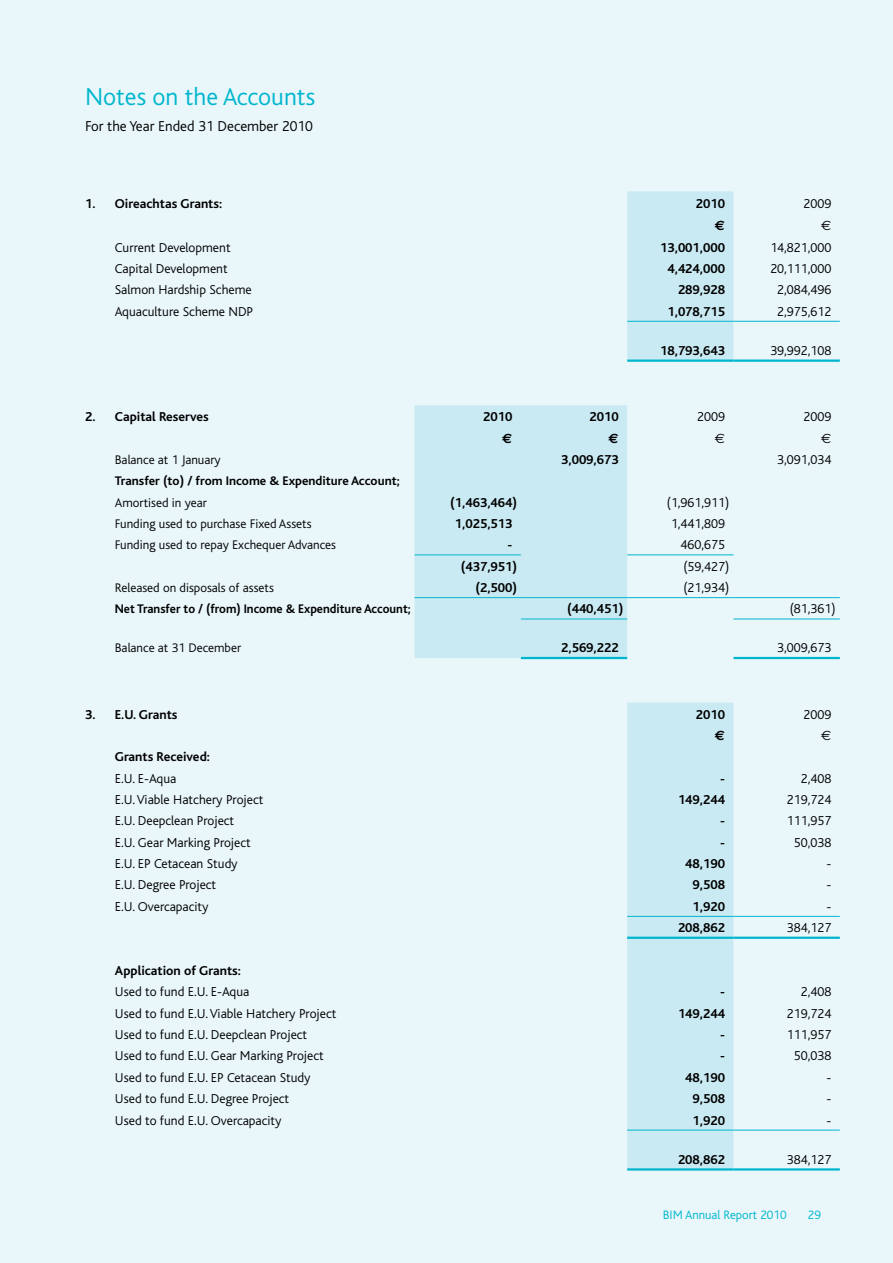
<style>
.page{position:relative;width:893px;height:1263px;background:#e9f6fa}
.page>*{position:absolute;margin:0;border:0;box-sizing:border-box;transform-origin:0 0}
.t1{font:300 25.5px "Bliss";color:#00b6ce}
.t2{font:300 15px "Bliss";color:#000}
.t3{font:300 13.5px "Bliss";color:#000}
.t4{font:700 13.5px "Bliss";color:#000}
.t5{font:700 13.5px "Euro Sans";color:#000}
.t6{font:13.5px "Euro Sans";color:#000}
.t7{font:300 13.05px "Bliss";color:#000}
.t8{font:700 13.05px "Bliss";color:#000;scale:.96 1}
.t9{font:700 13.05px "Bliss";color:#000}
.t10{font:300 12.75px "Bliss";color:#00b6ce}
</style>
<div class="page">
<div style="left:627px;top:191px;width:106px;height:168px;background:#caeaf3"></div>
<hr style="left:627px;top:321px;width:106px;height:1px;background:#00b6ce">
<hr style="left:627px;top:359px;width:106px;height:3px;background:#00b6ce">
<hr style="left:733px;top:321px;width:107px;height:1px;background:#00b6ce">
<hr style="left:733px;top:359px;width:107px;height:3px;background:#00b6ce">
<div style="left:415px;top:405px;width:212px;height:253px;background:#caeaf3"></div>
<hr style="left:415px;top:554px;width:106px;height:1px;background:#00b6ce">
<hr style="left:627px;top:554px;width:106px;height:1px;background:#00b6ce">
<hr style="left:415px;top:597px;width:106px;height:1px;background:#00b6ce">
<hr style="left:521px;top:597px;width:106px;height:1px;background:#00b6ce">
<hr style="left:627px;top:597px;width:106px;height:1px;background:#00b6ce">
<hr style="left:733px;top:597px;width:107px;height:1px;background:#00b6ce">
<hr style="left:521px;top:619px;width:106px;height:1px;background:#00b6ce">
<hr style="left:521px;top:657px;width:106px;height:2px;background:#00b6ce">
<hr style="left:733px;top:619px;width:107px;height:1px;background:#00b6ce">
<hr style="left:733px;top:657px;width:107px;height:2px;background:#00b6ce">
<div style="left:627px;top:703px;width:106px;height:465px;background:#caeaf3"></div>
<hr style="left:627px;top:916px;width:106px;height:1px;background:#00b6ce">
<hr style="left:733px;top:916px;width:107px;height:1px;background:#00b6ce">
<hr style="left:627px;top:937px;width:106px;height:2px;background:#00b6ce">
<hr style="left:733px;top:937px;width:107px;height:2px;background:#00b6ce">
<hr style="left:627px;top:1130px;width:106px;height:1px;background:#00b6ce">
<hr style="left:627px;top:1168px;width:106px;height:2px;background:#00b6ce">
<hr style="left:733px;top:1130px;width:107px;height:1px;background:#00b6ce">
<hr style="left:733px;top:1168px;width:107px;height:2px;background:#00b6ce">
<h1 class="t1" style="left:85px;top:83px;width:232px">Notes on the Accounts</h1>
<p class="t2" style="left:85px;top:118px;width:229px">For the Year Ended 31 December 2010</p>
<p class="t4" style="left:85px;top:197px;width:139px">1. Oireachtas Grants:</p>
<p class="t4" style="left:696px;top:197px;width:31px">2010</p>
<p class="t3" style="left:803px;top:196px;width:29px">2009</p>
<p class="t5" style="left:715px;top:218px;width:12px">€</p>
<p class="t6" style="left:821px;top:218px;width:12px">€</p>
<p class="t3" style="left:115px;top:240px;width:117px">Current Development</p>
<p class="t4" style="left:660px;top:240px;width:66px">13,001,000</p>
<p class="t3" style="left:770px;top:240px;width:62px">14,821,000</p>
<p class="t3" style="left:115px;top:261px;width:114px">Capital Development</p>
<p class="t4" style="left:668px;top:262px;width:59px">4,424,000</p>
<p class="t3" style="left:770px;top:261px;width:62px">20,111,000</p>
<p class="t3" style="left:115px;top:283px;width:138px">Salmon Hardship Scheme</p>
<p class="t4" style="left:678px;top:283px;width:49px">289,928</p>
<p class="t3" style="left:777px;top:283px;width:56px">2,084,496</p>
<p class="t3" style="left:115px;top:304px;width:140px">Aquaculture Scheme NDP</p>
<p class="t4" style="left:668px;top:304px;width:59px">1,078,715</p>
<p class="t3" style="left:777px;top:304px;width:56px">2,975,612</p>
<p class="t4" style="left:660px;top:344px;width:66px">18,793,643</p>
<p class="t3" style="left:770px;top:344px;width:62px">39,992,108</p>
<p class="t4" style="left:85px;top:410px;width:125px">2. Capital Reserves</p>
<p class="t4" style="left:483px;top:410px;width:31px">2010</p>
<p class="t4" style="left:589px;top:410px;width:31px">2010</p>
<p class="t3" style="left:697px;top:410px;width:29px">2009</p>
<p class="t3" style="left:803px;top:410px;width:29px">2009</p>
<p class="t5" style="left:502px;top:430px;width:12px">€</p>
<p class="t5" style="left:609px;top:430px;width:12px">€</p>
<p class="t6" style="left:715px;top:430px;width:12px">€</p>
<p class="t6" style="left:821px;top:430px;width:12px">€</p>
<p class="t7" style="left:115px;top:453px;width:107px">Balance at 1 January</p>
<p class="t4" style="left:561px;top:452px;width:59px">3,009,673</p>
<p class="t3" style="left:777px;top:452px;width:56px">3,091,034</p>
<p class="t9" style="left:115px;top:474px;width:286px">Transfer (to) / from Income &amp; Expenditure Account;</p>
<p class="t7" style="left:115px;top:495px;width:94px">Amortised in year</p>
<p class="t4" style="left:450px;top:495px;width:68px">(1,463,464)</p>
<p class="t3" style="left:667px;top:495px;width:64px">(1,961,911)</p>
<p class="t7" style="left:115px;top:517px;width:198px">Funding used to purchase Fixed Assets</p>
<p class="t4" style="left:455px;top:516px;width:59px">1,025,513</p>
<p class="t3" style="left:671px;top:516px;width:56px">1,441,809</p>
<p class="t7" style="left:115px;top:538px;width:223px">Funding used to repay Exchequer Advances</p>
<p class="t4" style="left:507px;top:538px;width:6px">-</p>
<p class="t3" style="left:681px;top:538px;width:46px">460,675</p>
<p class="t4" style="left:461px;top:559px;width:58px">(437,951)</p>
<p class="t3" style="left:683px;top:559px;width:47px">(59,427)</p>
<p class="t7" style="left:115px;top:581px;width:161px">Released on disposals of assets</p>
<p class="t4" style="left:475px;top:581px;width:43px">(2,500)</p>
<p class="t3" style="left:683px;top:580px;width:47px">(21,934)</p>
<p class="t8" style="left:115px;top:602px;width:310px">Net Transfer to / (from) Income &amp; Expenditure Account;</p>
<p class="t4" style="left:567px;top:602px;width:58px">(440,451)</p>
<p class="t3" style="left:790px;top:602px;width:47px">(81,361)</p>
<p class="t7" style="left:115px;top:641px;width:128px">Balance at 31 December</p>
<p class="t4" style="left:561px;top:641px;width:59px">2,569,222</p>
<p class="t3" style="left:777px;top:641px;width:56px">3,009,673</p>
<p class="t4" style="left:85px;top:707px;width:94px">3. E.U. Grants</p>
<p class="t4" style="left:696px;top:707px;width:31px">2010</p>
<p class="t3" style="left:803px;top:707px;width:29px">2009</p>
<p class="t5" style="left:715px;top:727px;width:12px">€</p>
<p class="t6" style="left:821px;top:727px;width:12px">€</p>
<p class="t4" style="left:115px;top:750px;width:97px">Grants Received:</p>
<p class="t3" style="left:115px;top:771px;width:63px">E.U. E-Aqua</p>
<p class="t4" style="left:720px;top:771px;width:6px">-</p>
<p class="t3" style="left:801px;top:771px;width:32px">2,408</p>
<p class="t3" style="left:115px;top:792px;width:150px">E.U. Viable Hatchery Project</p>
<p class="t4" style="left:678px;top:792px;width:49px">149,244</p>
<p class="t3" style="left:787px;top:792px;width:46px">219,724</p>
<p class="t3" style="left:115px;top:814px;width:121px">E.U. Deepclean Project</p>
<p class="t4" style="left:720px;top:814px;width:6px">-</p>
<p class="t3" style="left:787px;top:814px;width:46px">111,957</p>
<p class="t3" style="left:115px;top:835px;width:137px">E.U. Gear Marking Project</p>
<p class="t4" style="left:720px;top:835px;width:6px">-</p>
<p class="t3" style="left:794px;top:835px;width:39px">50,038</p>
<p class="t3" style="left:115px;top:856px;width:124px">E.U. EP Cetacean Study</p>
<p class="t4" style="left:685px;top:857px;width:41px">48,190</p>
<p class="t3" style="left:826px;top:856px;width:6px">-</p>
<p class="t3" style="left:115px;top:878px;width:103px">E.U. Degree Project</p>
<p class="t4" style="left:693px;top:878px;width:34px">9,508</p>
<p class="t3" style="left:826px;top:878px;width:6px">-</p>
<p class="t3" style="left:115px;top:899px;width:95px">E.U. Overcapacity</p>
<p class="t4" style="left:693px;top:899px;width:34px">1,920</p>
<p class="t3" style="left:826px;top:899px;width:6px">-</p>
<p class="t4" style="left:678px;top:921px;width:49px">208,862</p>
<p class="t3" style="left:787px;top:921px;width:46px">384,127</p>
<p class="t4" style="left:115px;top:963px;width:128px">Application of Grants:</p>
<p class="t3" style="left:115px;top:985px;width:136px">Used to fund E.U. E-Aqua</p>
<p class="t4" style="left:720px;top:985px;width:6px">-</p>
<p class="t3" style="left:801px;top:985px;width:32px">2,408</p>
<p class="t3" style="left:115px;top:1006px;width:223px">Used to fund E.U. Viable Hatchery Project</p>
<p class="t4" style="left:678px;top:1006px;width:49px">149,244</p>
<p class="t3" style="left:787px;top:1006px;width:46px">219,724</p>
<p class="t3" style="left:115px;top:1027px;width:194px">Used to fund E.U. Deepclean Project</p>
<p class="t4" style="left:720px;top:1028px;width:6px">-</p>
<p class="t3" style="left:787px;top:1027px;width:46px">111,957</p>
<p class="t3" style="left:115px;top:1049px;width:210px">Used to fund E.U. Gear Marking Project</p>
<p class="t4" style="left:720px;top:1049px;width:6px">-</p>
<p class="t3" style="left:794px;top:1049px;width:39px">50,038</p>
<p class="t3" style="left:115px;top:1070px;width:197px">Used to fund E.U. EP Cetacean Study</p>
<p class="t4" style="left:685px;top:1070px;width:41px">48,190</p>
<p class="t3" style="left:826px;top:1070px;width:6px">-</p>
<p class="t3" style="left:115px;top:1092px;width:176px">Used to fund E.U. Degree Project</p>
<p class="t4" style="left:693px;top:1092px;width:34px">9,508</p>
<p class="t3" style="left:826px;top:1092px;width:6px">-</p>
<p class="t3" style="left:115px;top:1113px;width:168px">Used to fund E.U. Overcapacity</p>
<p class="t4" style="left:693px;top:1113px;width:34px">1,920</p>
<p class="t3" style="left:826px;top:1113px;width:6px">-</p>
<p class="t4" style="left:678px;top:1152px;width:49px">208,862</p>
<p class="t3" style="left:787px;top:1152px;width:46px">384,127</p>
<p class="t10" style="left:663px;top:1208px;width:125px">BIM Annual Report 2010</p>
<p class="t10" style="left:808px;top:1208px;width:15px">29</p>
</div>
